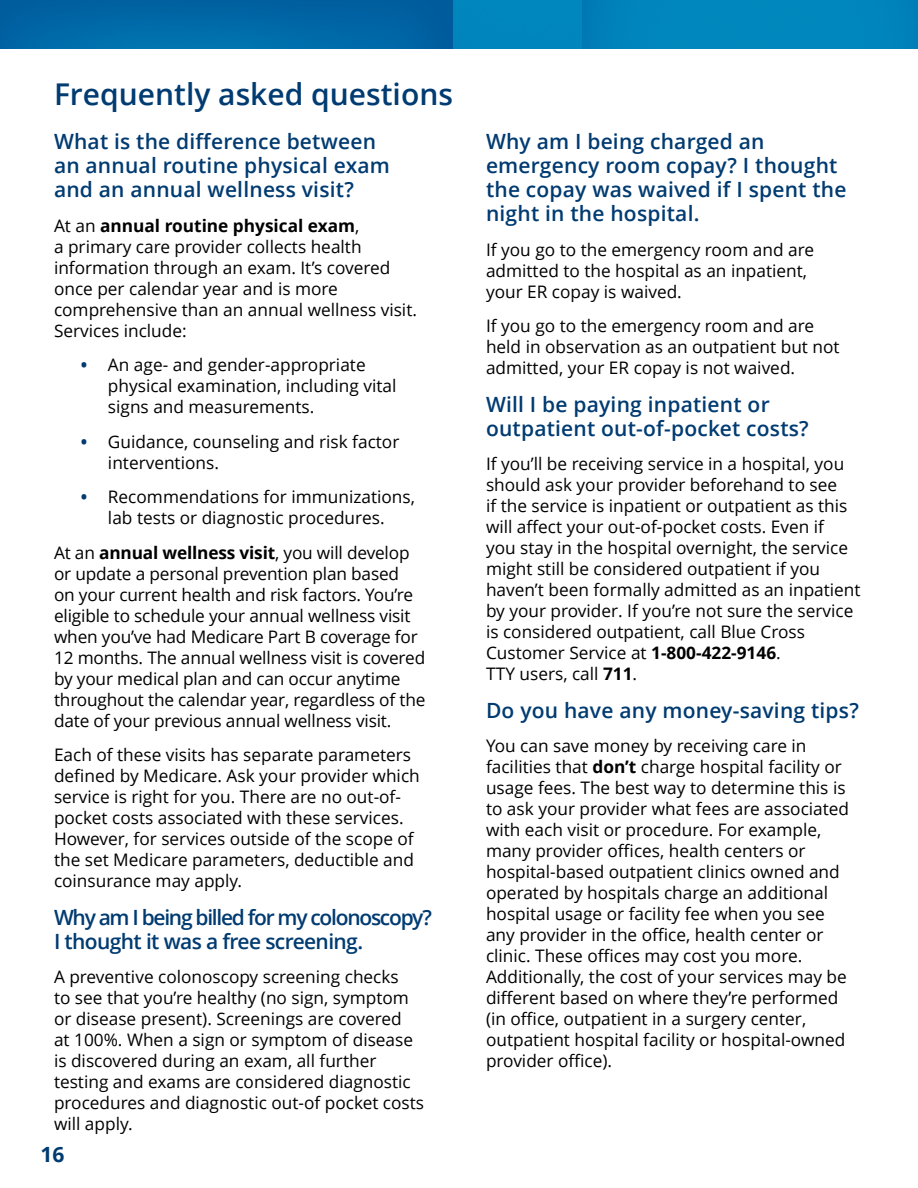
<style>
.page{position:relative;width:918px;height:1188px;background:#fff}
.page>*{position:absolute;margin:0;border:0;box-sizing:border-box;transform-origin:0 0}
.t1{font:600 30px "Open Sans";color:#003b71}
.t2{font:600 21px/24px "Open Sans";letter-spacing:.01em;color:#003b71}
.t3{font:600 21px/24px "Open Sans";letter-spacing:-.06em;color:#003b71}
.t4{font:700 21px "Open Sans";color:#003b71}
.t5{font:17.25px/21px "Open Sans";color:#000}
.s1{font-weight:700}
.s2{font-weight:700;color:#003b71}
</style>
<div class="page">
<img style="left:0;top:0;width:918px;height:49px">
<h1 class="t1" style="left:54px;top:74px;width:401px">Frequently asked questions</h1>
<p class="t2" style="left:54px;top:129px;width:337px">What is the difference between an annual routine physical exam and an annual wellness visit?</p>
<p class="t5" style="left:54px;top:214px;width:365px">At an <span class="s1">annual routine physical exam</span>,<br>a primary care provider collects health information through an exam. It’s covered once per calendar year and is more comprehensive than an annual wellness visit.<br>Services include:</p>
<p class="t5" style="left:108px;top:354px;width:290px;text-indent:-27px"><span class="s2">•</span> An age- and gender-appropriate physical examination, including vital signs and measurements.</p>
<p class="t5" style="left:108px;top:430px;width:293px;text-indent:-27px"><span class="s2">•</span> Guidance, counseling and risk factor interventions.</p>
<p class="t5" style="left:81px;top:486px;width:336px;text-align:center"><span class="s2">•</span> Recommendations for immunizations, lab tests or diagnostic procedures.</p>
<p class="t5" style="left:54px;top:541px;width:373px">At an <span class="s1">annual wellness visit</span>, you will develop or update a personal prevention plan based<br>on your current health and risk factors. You’re eligible to schedule your annual wellness visit when you’ve had Medicare Part B coverage for 12 months. The annual wellness visit is covered by your medical plan and can occur anytime throughout the calendar year, regardless of the date of your previous annual wellness visit.</p>
<p class="t5" style="left:54px;top:744px;width:367px">Each of these visits has separate parameters defined by Medicare. Ask your provider which service is right for you. There are no out-of&shy;pocket costs associated with these services.<br>However, for services outside of the scope of the set Medicare parameters, deductible and coinsurance may apply.</p>
<p class="t3" style="left:54px;top:905px;width:380px">Why am I being billed for my colonoscopy?<br>I thought it was a free screening.</p>
<p class="t5" style="left:54px;top:966px;width:372px">A preventive colonoscopy screening checks<br>to see that you’re healthy (no sign, symptom or disease present). Screenings are covered<br>at 100%. When a sign or symptom of disease is discovered during an exam, all further testing and exams are considered diagnostic procedures and diagnostic out-of pocket costs will apply.</p>
<p class="t4" style="left:40px;top:1139px;width:25px">16</p>
<p class="t2" style="left:486px;top:129px;width:362px">Why am I being charged an emergency room copay? I thought the copay was waived if I spent the night in the hospital.</p>
<p class="t5" style="left:486px;top:238px;width:330px">If you go to the emergency room and are admitted to the hospital as an inpatient, your ER copay is waived.</p>
<p class="t5" style="left:486px;top:315px;width:355px">If you go to the emergency room and are held in observation as an outpatient but not admitted, your ER copay is not waived.</p>
<p class="t2" style="left:486px;top:392px;width:324px">Will I be paying inpatient or outpatient out-of-pocket costs?</p>
<p class="t5" style="left:486px;top:453px;width:376px">If you’ll be receiving service in a hospital, you should ask your provider beforehand to see<br>if the service is inpatient or outpatient as this will affect your out-of-pocket costs. Even if<br>you stay in the hospital overnight, the service might still be considered outpatient if you haven’t been formally admitted as an inpatient by your provider. If you’re not sure the service is considered outpatient, call Blue Cross Customer Service at <span class="s1">1-800-422-9146</span>.<br>TTY users, call <span class="s1">711</span>.</p>
<p class="t2" style="left:486px;top:698px;width:374px">Do you have any money-saving tips?</p>
<p class="t5" style="left:486px;top:735px;width:365px">You can save money by receiving care in facilities that <span class="s1">don’t</span> charge hospital facility or usage fees. The best way to determine this is to ask your provider what fees are associated with each visit or procedure. For example, many provider offices, health centers or hospital-based outpatient clinics owned and operated by hospitals charge an additional hospital usage or facility fee when you see any provider in the office, health center or clinic. These offices may cost you more.<br>Additionally, the cost of your services may be different based on where they’re performed (in office, outpatient in a surgery center, outpatient hospital facility or hospital-owned provider office).</p>
</div>
